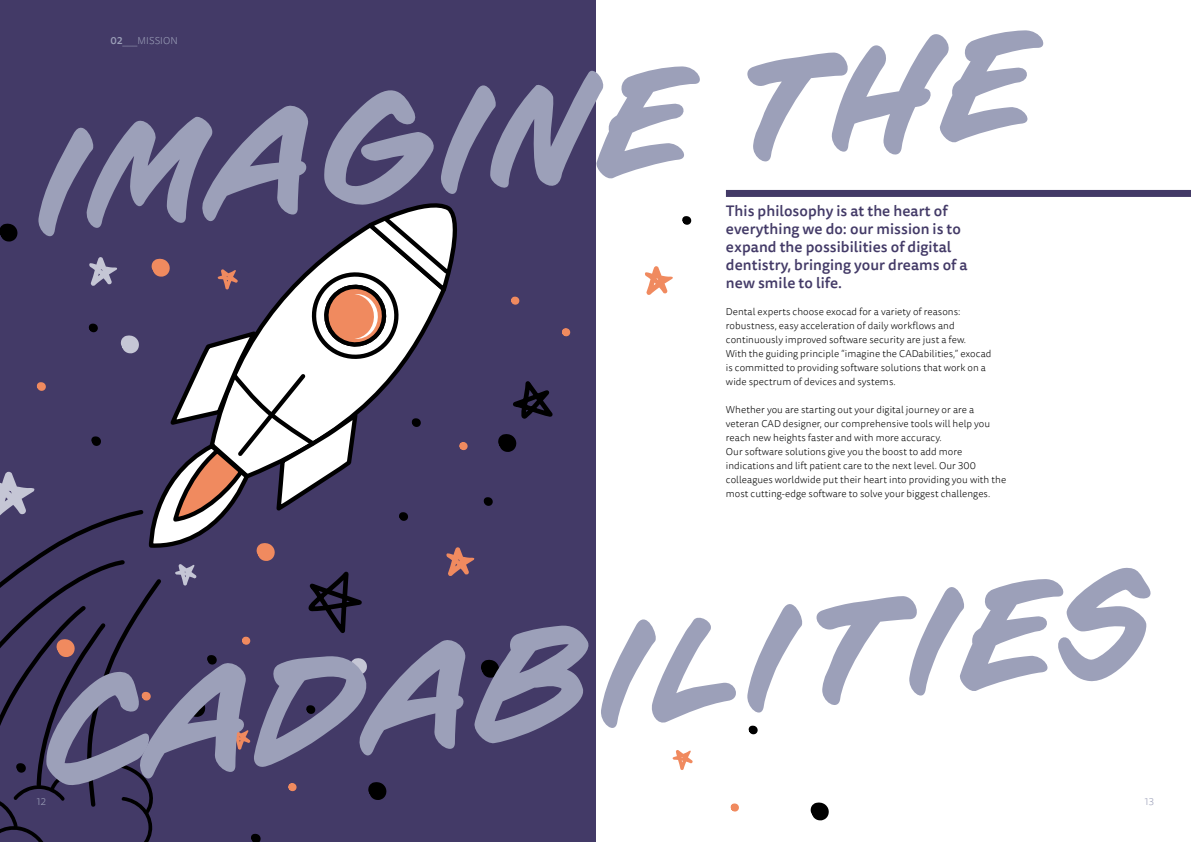
<style>
.page{position:relative;width:1191px;height:842px;background:#fff}
.page>*{position:absolute;margin:0;border:0;box-sizing:border-box;transform-origin:0 0}
.t1{font:italic 150px "CC Sign Language";color:#9ca0b9}
.t2{font:500 15px/18px "Tisa Sans Pro";letter-spacing:.005em;color:#433a67}
.t3{font:300 10px/14px "Tisa Sans Pro";letter-spacing:.005em;color:#000}
.t4{font:300 10px "Tisa Sans Pro";letter-spacing:.01em;color:#9ca0b9}
.s1{font-weight:500}
</style>
<div class="page">
<div style="left:0;top:0;width:595px;height:842px;background:#433a67"></div>
<svg style="left:513px;top:381px;width:40px;height:38px"></svg>
<svg style="left:498px;top:434px;width:18px;height:18px"></svg>
<svg style="left:481px;top:660px;width:18px;height:18px"></svg>
<svg style="left:511px;top:297px;width:8px;height:8px"></svg>
<svg style="left:484px;top:497px;width:9px;height:9px"></svg>
<svg style="left:0;top:203px;width:474px;height:639px"></svg>
<svg style="left:672px;top:750px;width:20px;height:20px"></svg>
<svg style="left:810px;top:802px;width:18px;height:18px"></svg>
<svg style="left:748px;top:726px;width:9px;height:8px"></svg>
<svg style="left:730px;top:803px;width:9px;height:8px"></svg>
<svg style="left:645px;top:266px;width:28px;height:29px"></svg>
<svg style="left:562px;top:328px;width:9px;height:9px"></svg>
<svg style="left:682px;top:216px;width:9px;height:9px"></svg>
<div style="left:726px;top:190px;width:465px;height:7px;background:#433a67"></div>
<h1 class="t1" style="left:20px;top:102px;width:1003px;rotate:-6deg">IMAGINE THE</h1>
<p class="t4" style="left:111px;top:34px;width:69px"><span class="s1">02</span>___MISSION</p>
<h2 class="t2" style="left:726px;top:202px;width:243px">This philosophy is at the heart of everything we do: our mission is to expand the possibilities of digital dentistry, bringing your dreams of a new smile to life.</h2>
<p class="t3" style="left:726px;top:305px;width:267px">Dental experts choose exocad for a variety of reasons: robustness, easy acceleration of daily workflows and continuously improved software security are just a few.<br>With the guiding principle “imagine the CADabilities,” exocad is committed to providing software solutions that work on a wide spectrum of devices and systems.</p>
<p class="t3" style="left:726px;top:403px;width:282px">Whether you are starting out your digital journey or are a veteran CAD designer, our comprehensive tools will help you reach new heights faster and with more accuracy.<br>Our software solutions give you the boost to add more indications and lift patient care to the next level. Our 300 colleagues worldwide put their heart into providing you with the most cutting-edge software to solve your biggest challenges.</p>
<h1 class="t1" style="left:26px;top:652px;width:1112px;rotate:-6deg">CADABILITIES</h1>
<p class="t4" style="left:37px;top:795px;width:11px">12</p>
<p class="t4" style="left:1145px;top:795px;width:11px">13</p>
</div>
